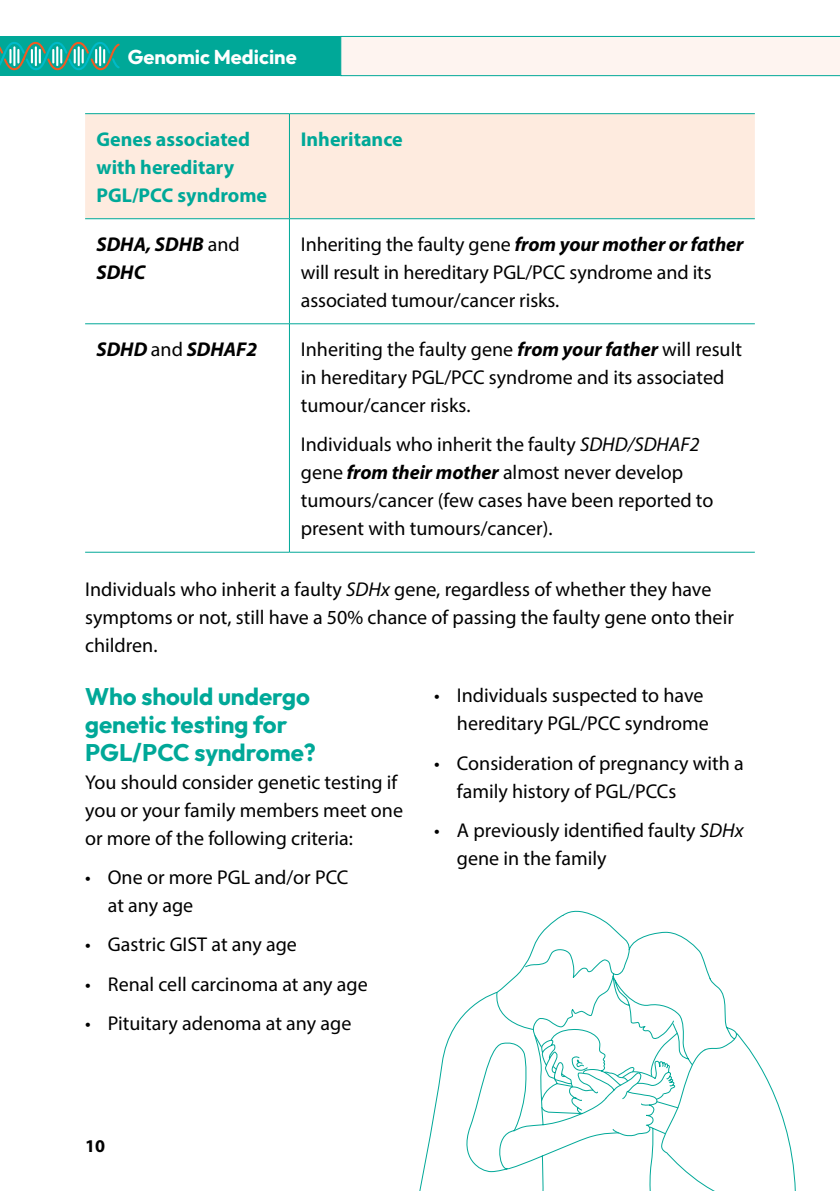
<style>
.page{position:relative;width:840px;height:1191px;background:#fff}
.page>*{position:absolute;margin:0;border:0;box-sizing:border-box;transform-origin:0 0}
.t1{font:100 24px/28px "Outfit";color:#00a898}
.t2{font:20px/28px "Myriad Pro";color:#000}
.t3{font:700 20px/28px "Myriad Pro";color:#00a898}
.t4{font:italic 700 20px/28px "Myriad Pro";color:#000}
.t5{font:100 20px "Outfit";color:#fff}
.t6{font:700 18px "Myriad Pro";color:#000}
.s1{font-weight:400;font-style:normal}
.s2{font-weight:700;font-style:italic}
.s3{font-style:italic}
</style>
<div class="page">
<div style="left:0;top:36px;width:340px;height:40px;background:#00a898"></div>
<div style="left:340px;top:36px;width:499px;height:40px;background:#fef4f0"></div>
<svg style="left:0;top:41px;width:120px;height:30px"></svg>
<div style="left:85px;top:114px;width:669px;height:104px;background:#feebdf"></div>
<hr style="left:85px;top:113px;width:204px;height:1px;background:#00a898">
<hr style="left:289px;top:113px;width:465px;height:1px;background:#00a898">
<hr style="left:289px;top:114px;width:1px;height:104px;background:#00a898">
<hr style="left:85px;top:218px;width:204px;height:1px;background:#00a898">
<hr style="left:289px;top:218px;width:465px;height:1px;background:#00a898">
<hr style="left:289px;top:219px;width:1px;height:104px;background:#00a898">
<hr style="left:85px;top:323px;width:204px;height:1px;background:#00a898">
<hr style="left:289px;top:323px;width:465px;height:1px;background:#00a898">
<hr style="left:289px;top:324px;width:1px;height:228px;background:#00a898">
<hr style="left:85px;top:552px;width:204px;height:1px;background:#00a898">
<hr style="left:289px;top:552px;width:465px;height:1px;background:#00a898">
<svg style="left:496px;top:910px;width:226px;height:82px"></svg>
<svg style="left:419px;top:992px;width:376px;height:199px"></svg>
<p class="t5" style="left:128px;top:45px;width:170px">Genomic Medicine</p>
<p class="t3" style="left:96px;top:124px;width:172px">Genes associated with hereditary<br>PGL/PCC syndrome</p>
<p class="t3" style="left:300px;top:124px;width:103px">Inheritance</p>
<p class="t4" style="left:96px;top:229px;width:145px">SDHA, SDHB <span class="s1">and<br></span>SDHC</p>
<p class="t2" style="left:300px;top:230px;width:444px">Inheriting the faulty gene <span class="s2">from your mother or father </span>will result in hereditary PGL/PCC syndrome and its associated tumour/cancer risks.</p>
<p class="t4" style="left:96px;top:334px;width:162px">SDHD <span class="s1">and</span> SDHAF2</p>
<p class="t2" style="left:300px;top:335px;width:442px">Inheriting the faulty gene <span class="s2">from your father</span> will result in hereditary PGL/PCC syndrome and its associated tumour/cancer risks.</p>
<p class="t2" style="left:300px;top:430px;width:414px">Individuals who inherit the faulty <span class="s3">SDHD/SDHAF2 </span>gene <span class="s2">from their mother</span> almost never develop tumours/cancer (few cases have been reported to present with tumours/cancer).</p>
<p class="t2" style="left:85px;top:575px;width:650px">Individuals who inherit a faulty <span class="s3">SDHx</span> gene, regardless of whether they have symptoms or not, still have a 50% chance of passing the faulty gene onto their children.</p>
<p class="t1" style="left:85px;top:682px;width:232px">Who should undergo genetic testing for<br>PGL/PCC syndrome?</p>
<p class="t2" style="left:85px;top:767px;width:319px">You should consider genetic testing if you or your family members meet one or more of the following criteria:</p>
<p class="t2" style="left:108px;top:863px;width:242px;text-indent:-23px">• One or more PGL and/or PCC at any age</p>
<p class="t2" style="left:85px;top:930px;width:213px">• Gastric GIST at any age</p>
<p class="t2" style="left:85px;top:969px;width:284px">• Renal cell carcinoma at any age</p>
<p class="t2" style="left:85px;top:1009px;width:267px">• Pituitary adenoma at any age</p>
<p class="t2" style="left:434px;top:681px;width:276px;text-align:right">• Individuals suspected to have hereditary PGL/PCC syndrome</p>
<p class="t2" style="left:456px;top:748px;width:288px;text-indent:-23px">• Consideration of pregnancy with a family history of PGL/PCCs</p>
<p class="t2" style="left:456px;top:816px;width:288px;text-indent:-23px">• A previously identified faulty <span class="s3">SDHx </span>gene in the family</p>
<p class="t6" style="left:85px;top:1134px;width:21px">10</p>
</div>
